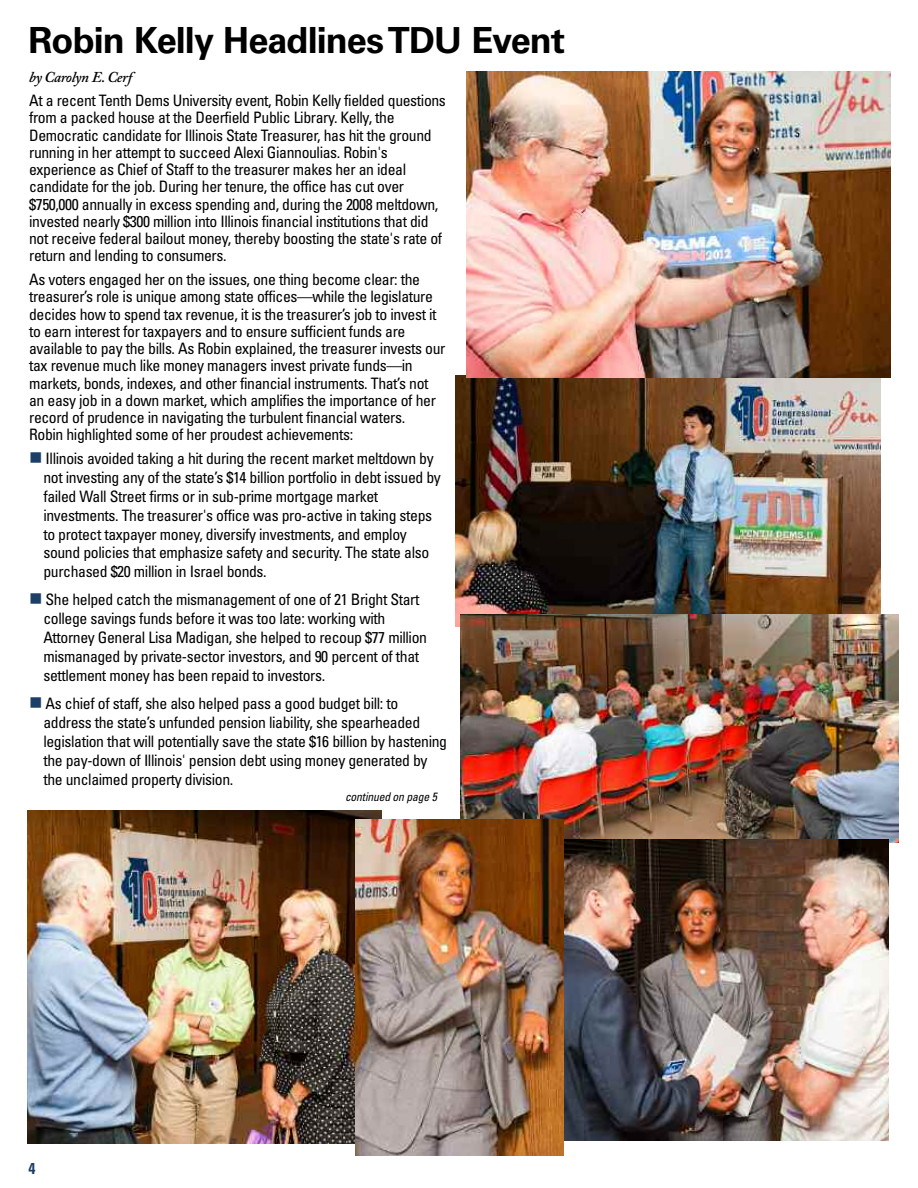
<style>
.page{position:relative;width:918px;height:1188px;background:#fff}
.page>*{position:absolute;margin:0;border:0;box-sizing:border-box;transform-origin:0 0}
.t1{font:700 36px "Univers";letter-spacing:-.025em;color:#000}
.t2{font:condensed 15.75px/17.2px "Univers";letter-spacing:-.025em;color:#000}
.t3{font:700 condensed 15.75px "Univers";color:#1c3f68}
.t4{font:italic 600 15px "Adobe Caslon";letter-spacing:-.025em;color:#000}
.t5{font:italic condensed 12px "Univers";letter-spacing:-.015em;color:#000}
.s1{color:#1c3f68}
</style>
<div class="page">
<img style="left:455px;top:376px;width:425px;height:250px">
<img style="left:467px;top:72px;width:424px;height:306px">
<img style="left:461px;top:614px;width:438px;height:228px">
<img style="left:27px;top:811px;width:355px;height:332px">
<img style="left:564px;top:840px;width:325px;height:300px">
<img style="left:355px;top:820px;width:209px;height:335px">
<h1 class="t1" style="left:28px;top:27px;width:538px">Robin Kelly Headlines TDU Event</h1>
<p class="t4" style="left:29px;top:72px;width:105px">by Carolyn E. Cerf</p>
<p class="t2" style="left:29px;top:93px;width:418px">At a recent Tenth Dems University event, Robin Kelly fielded questions from a packed house at the Deerfield Public Library. Kelly, the Democratic candidate for Illinois State Treasurer, has hit the ground running in her attempt to succeed Alexi Giannoulias. Robin's experience as Chief of Staff to the treasurer makes her an ideal candidate for the job. During her tenure, the office has cut over $750,000 annually in excess spending and, during the 2008 meltdown, invested nearly $300 million into Illinois financial institutions that did not receive federal bailout money, thereby boosting the state's rate of return and lending to consumers.</p>
<p class="t2" style="left:29px;top:272px;width:418px">As voters engaged her on the issues, one thing become clear: the treasurer’s role is unique among state offices—while the legislature decides how to spend tax revenue, it is the treasurer’s job to invest it to earn interest for taxpayers and to ensure sufficient funds are available to pay the bills. As Robin explained, the treasurer invests our tax revenue much like money managers invest private funds—in markets, bonds, indexes, and other financial instruments. That’s not an easy job in a down market, which amplifies the importance of her record of prudence in navigating the turbulent financial waters.<br>Robin highlighted some of her proudest achievements:</p>
<p class="t2" style="left:43px;top:450px;width:399px;line-height:18.9px;text-indent:-14px"><span class="s1">■</span> Illinois avoided taking a hit during the recent market meltdown by not investing any of the state’s $14 billion portfolio in debt issued by failed Wall Street firms or in sub-prime mortgage market investments. The treasurer's office was pro-active in taking steps to protect taxpayer money, diversify investments, and employ sound policies that emphasize safety and security. The state also purchased $20 million in Israel bonds.</p>
<p class="t2" style="left:43px;top:591px;width:385px;line-height:18.9px;text-indent:-14px"><span class="s1">■</span> She helped catch the mismanagement of one of 21 Bright Start college savings funds before it was too late: working with Attorney General Lisa Madigan, she helped to recoup $77 million mismanaged by private-sector investors, and 90 percent of that settlement money has been repaid to investors.</p>
<p class="t2" style="left:43px;top:695px;width:405px;line-height:18.9px;text-indent:-14px"><span class="s1">■</span> As chief of staff, she also helped pass a good budget bill: to address the state’s unfunded pension liability, she spearheaded legislation that will potentially save the state $16 billion by hastening the pay-down of Illinois' pension debt using money generated by the unclaimed property division.</p>
<p class="t3" style="left:28px;top:1162px;width:8px">4</p>
<p class="t5" style="left:345px;top:792px;width:94px">continued on page 5</p>
</div>
